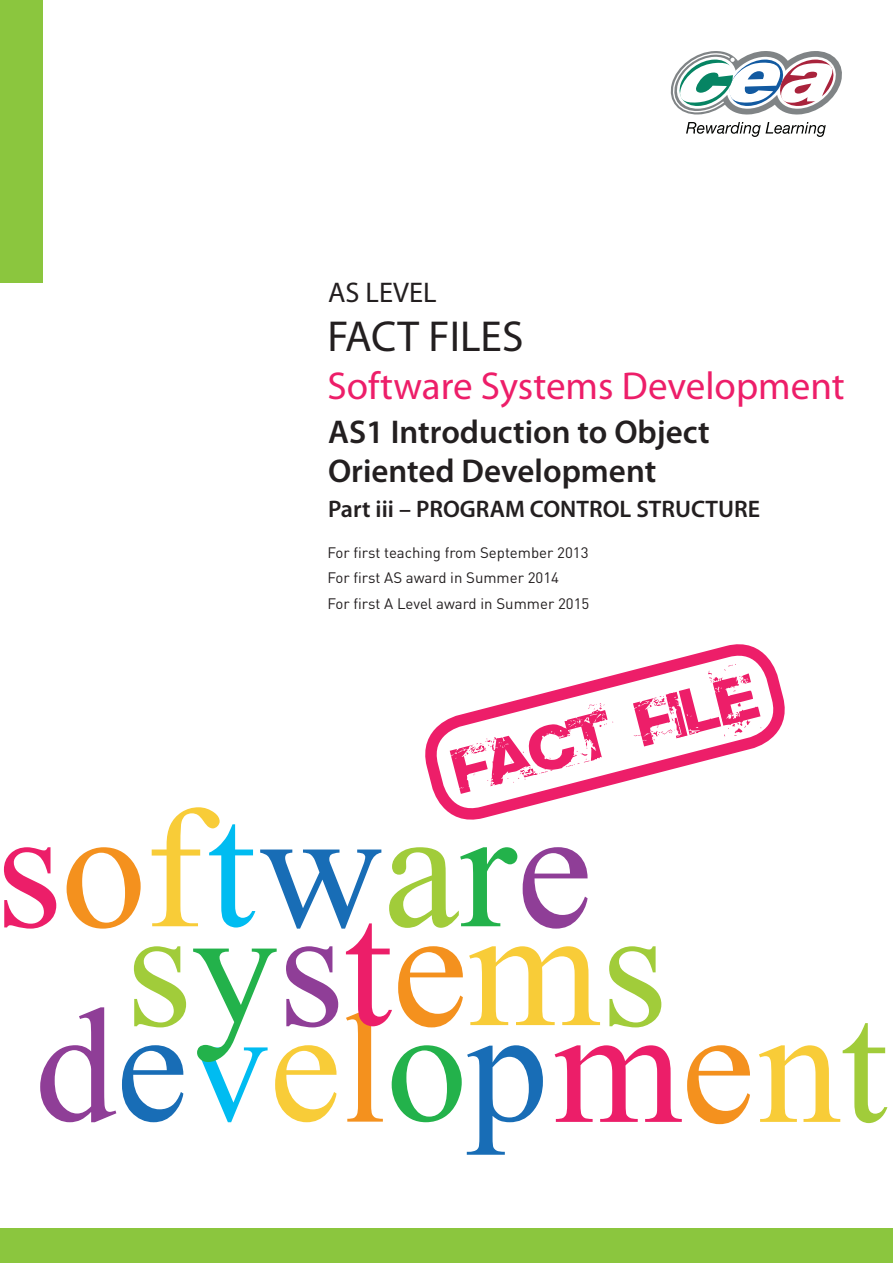
<style>
.page{position:relative;width:893px;height:1263px;background:#fff}
.page>*{position:absolute;margin:0;border:0;box-sizing:border-box;transform-origin:0 0}
.bodytext{font:43.5px "Myriad Pro";color:#231f20}
.bodytext-2{font:39px "Myriad Pro";color:#ed1e69}
.bodytext-3{font:600 33px/39.6px "Myriad Pro";color:#231f20}
.bodytext-4{font:28.5px "Myriad Pro";color:#231f20}
.bodytext-5{font:600 24px "Myriad Pro";color:#231f20}
.bodytext-6{font:15px "DIN Pro";color:#231f20}
</style>
<div class="page">
<div style="left:0;top:0;width:43px;height:283px;background:#8bc63e"></div>
<svg style="left:686px;top:122px;width:140px;height:15px"></svg>
<svg style="left:671px;top:51px;width:171px;height:64px"></svg>
<svg style="left:759px;top:1023px;width:128px;height:100px"></svg>
<svg style="left:4px;top:807px;width:746px;height:348px"></svg>
<svg style="left:423px;top:644px;width:362px;height:232px"></svg>
<svg style="left:450px;top:664px;width:311px;height:130px"></svg>
<div style="left:0;top:1229px;width:893px;height:34px;background:#8bc63e"></div>
<p class="bodytext-4" style="left:328px;top:277px;width:110px">AS LEVEL</p>
<p class="bodytext" style="left:327px;top:312px;width:198px">FACT FILES</p>
<p class="bodytext-2" style="left:327px;top:364px;width:519px">Software Systems Development</p>
<p class="bodytext-3" style="left:328px;top:412px;width:383px">AS1 Introduction to Object<br>Oriented Development</p>
<p class="bodytext-5" style="left:328px;top:496px;width:434px">Part iii – PROGRAM CONTROL STRUCTURE</p>
<p class="bodytext-6" style="left:327px;top:543px;width:263px">For first teaching from September 2013</p>
<p class="bodytext-6" style="left:327px;top:568px;width:233px">For first AS award in Summer 2014</p>
<p class="bodytext-6" style="left:327px;top:593px;width:263px">For first A Level award in Summer 2015</p>
</div>
